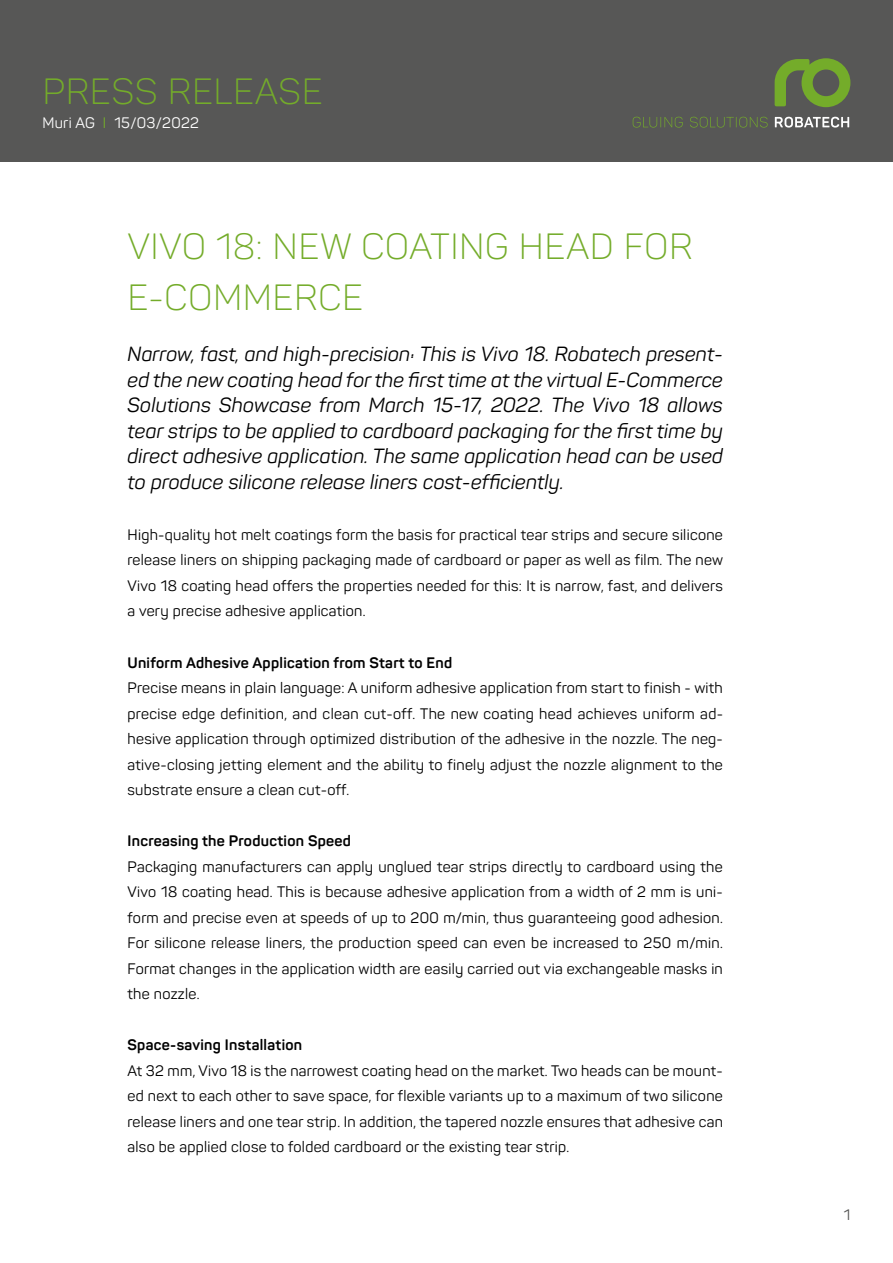
<style>
.page{position:relative;width:893px;height:1263px;background:#fff}
.page>*{position:absolute;margin:0;border:0;box-sizing:border-box;transform-origin:0 0}
.t1{font:300 36px/51px "Panton";letter-spacing:.03em;color:#74ac2a}
.t2{font:italic 20.25px/25.5px "Panton";letter-spacing:.01em;color:#000;text-align:justify}
.t3{font:15px/25.5px "Panton";letter-spacing:.02em;color:#000;text-align:justify}
.t4{font:700 15px "Panton";letter-spacing:.02em;color:#000}
.t5{font:15px "Panton";letter-spacing:.02em;color:#fff}
.t6{font:15px "Panton";color:#575756}
.s1{color:#74ac2a}
</style>
<div class="page">
<div style="left:0;top:0;width:893px;height:162px;background:#575756"></div>
<svg style="left:775px;top:58px;width:75px;height:49px"></svg>
<svg style="left:775px;top:117px;width:74px;height:11px"></svg>
<svg style="left:633px;top:117px;width:135px;height:11px"></svg>
<h1 class="t1" style="left:43px;top:65px;width:281px">PRESS RELEASE</h1>
<p class="t5" style="left:43px;top:113px;width:158px">Muri AG <span class="s1">I</span> 15/03/2022</p>
<h1 class="t1" style="left:128px;top:221px;width:566px">VIVO 18: NEW COATING HEAD FOR<br>E-COMMERCE</h1>
<p class="t2" style="left:128px;top:341px;width:597px">Narrow, fast, and high-precision: This is Vivo 18. Robatech present&shy;ed the new coating head for the first time at the virtual E-Commerce Solutions Showcase from March 15-17, 2022. The Vivo 18 allows tear strips to be applied to cardboard packaging for the first time by direct adhesive application. The same application head can be used to produce silicone release liners cost-efficiently.</p>
<p class="t3" style="left:128px;top:522px;width:597px">High-quality hot melt coatings form the basis for practical tear strips and secure silicone release liners on shipping packaging made of cardboard or paper as well as film. The new Vivo 18 coating head offers the properties needed for this: It is narrow, fast, and delivers a very precise adhesive application.</p>
<p class="t4" style="left:128px;top:653px;width:326px">Uniform Adhesive Application from Start to End</p>
<p class="t3" style="left:128px;top:675px;width:597px">Precise means in plain language: A uniform adhesive application from start to finish - with precise edge definition, and clean cut-off. The new coating head achieves uniform ad&shy;hesive application through optimized distribution of the adhesive in the nozzle. The neg&shy;ative-closing jetting element and the ability to finely adjust the nozzle alignment to the substrate ensure a clean cut-off.</p>
<p class="t4" style="left:128px;top:831px;width:225px">Increasing the Production Speed</p>
<p class="t3" style="left:128px;top:853px;width:597px">Packaging manufacturers can apply unglued tear strips directly to cardboard using the Vivo 18 coating head. This is because adhesive application from a width of 2 mm is uni&shy;form and precise even at speeds of up to 200 m/min, thus guaranteeing good adhesion.<br>For silicone release liners, the production speed can even be increased to 250 m/min.<br>Format changes in the application width are easily carried out via exchangeable masks in the nozzle.</p>
<p class="t4" style="left:128px;top:1035px;width:176px">Space-saving Installation</p>
<p class="t3" style="left:128px;top:1057px;width:597px">At 32 mm, Vivo 18 is the narrowest coating head on the market. Two heads can be mount&shy;ed next to each other to save space, for flexible variants up to a maximum of two silicone release liners and one tear strip. In addition, the tapered nozzle ensures that adhesive can also be applied close to folded cardboard or the existing tear strip.</p>
<p class="t6" style="left:844px;top:1206px;width:8px">1</p>
</div>
